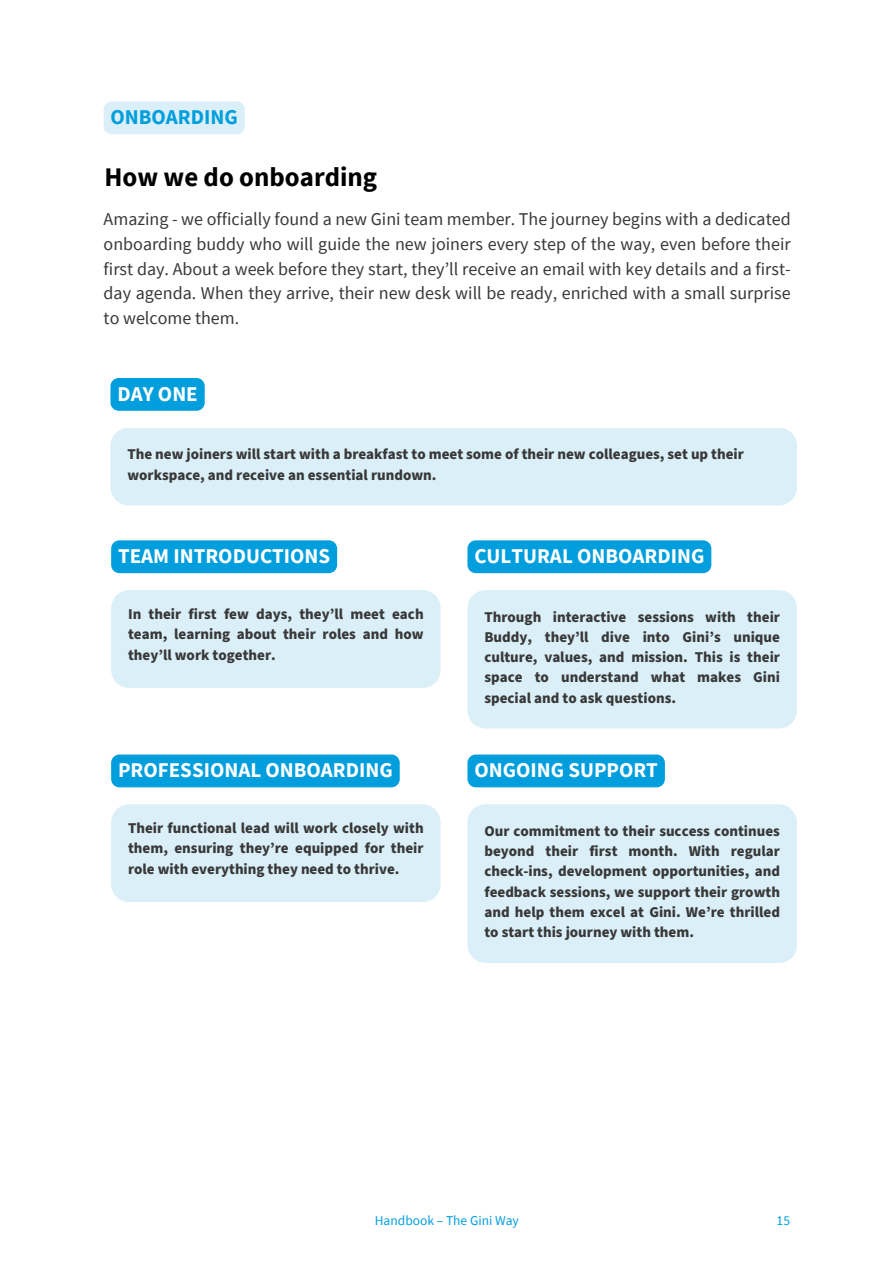
<style>
.page{position:relative;width:894px;height:1264px;background:#fff}
.page>*{position:absolute;margin:0;border:0;box-sizing:border-box;transform-origin:0 0}
.t1{font:700 26.85px "Source Sans Pro";color:#000}
.t2{font:700 21px "Source Sans Pro";color:#fff}
.t3{font:700 21px "Source Sans Pro";color:#009edc}
.t4{font:18px/24.8px "Source Sans Pro";color:#383838;text-align:justify}
.t5{font:800 15px/20.2px "Source Sans 3";color:#383838;text-align:justify}
.t6{font:13.5px "Source Sans Pro";color:#009edc}
</style>
<div class="page">
<div style="left:104px;top:101px;width:141px;height:33px;background:#daeff8;border-radius:8px"></div>
<div style="left:110px;top:428px;width:686px;height:77px;background:#daeff8"></div>
<div style="left:110px;top:378px;width:95px;height:33px;background:#009edc;border-radius:8px"></div>
<div style="left:467px;top:590px;width:329px;height:138px;background:#daeff8"></div>
<div style="left:467px;top:804px;width:329px;height:159px;background:#daeff8"></div>
<div style="left:111px;top:804px;width:329px;height:98px;background:#daeff8"></div>
<div style="left:111px;top:590px;width:329px;height:98px;background:#daeff8"></div>
<div style="left:467px;top:540px;width:244px;height:33px;background:#009edc;border-radius:8px"></div>
<div style="left:467px;top:754px;width:197px;height:33px;background:#009edc;border-radius:8px"></div>
<div style="left:111px;top:754px;width:288px;height:33px;background:#009edc;border-radius:8px"></div>
<div style="left:111px;top:540px;width:226px;height:33px;background:#009edc;border-radius:8px"></div>
<h2 class="t3" style="left:110px;top:103px;width:129px">ONBOARDING</h2>
<h3 class="t1" style="left:104px;top:159px;width:274px">How we do onboarding</h3>
<h1 class="t4" style="left:104px;top:206px;width:688px">Amazing - we officially found a new Gini team member. The journey begins with a dedicated onboarding buddy who will guide the new joiners every step of the way, even before their first day. About a week before they start, they’ll receive an email with key details and a first&shy;day agenda. When they arrive, their new desk will be ready, enriched with a small surprise to welcome them.</h1>
<h2 class="t2" style="left:117px;top:380px;width:82px">DAY ONE</h2>
<p class="t5" style="left:127px;top:444px;width:618px">The new joiners will start with a breakfast to meet some of their new colleagues, set up their workspace, and receive an essential rundown.</p>
<h5 class="t2" style="left:118px;top:542px;width:214px">TEAM INTRODUCTIONS</h5>
<h2 class="t5" style="left:128px;top:604px;width:297px">In their first few days, they’ll meet each team, learning about their roles and how they’ll work together.</h2>
<h2 class="t2" style="left:474px;top:542px;width:231px">CULTURAL ONBOARDING</h2>
<h2 class="t5" style="left:484px;top:607px;width:297px">Through interactive sessions with their Buddy, they’ll dive into Gini’s unique culture, values, and mission. This is their space to understand what makes Gini special and to ask questions.</h2>
<p class="t2" style="left:118px;top:756px;width:276px">PROFESSIONAL ONBOARDING</p>
<p class="t2" style="left:474px;top:756px;width:185px">ONGOING SUPPORT</p>
<p class="t5" style="left:128px;top:818px;width:297px">Their functional lead will work closely with them, ensuring they’re equipped for their role with everything they need to thrive.</p>
<p class="t5" style="left:484px;top:821px;width:297px">Our commitment to their success continues beyond their first month. With regular check-ins, development opportunities, and feedback sessions, we support their growth and help them excel at Gini. We’re thrilled to start this journey with them.</p>
<h2 class="t6" style="left:375px;top:1212px;width:145px">Handbook – The Gini Way</h2>
<p class="t6" style="left:776px;top:1212px;width:15px">15</p>
</div>
